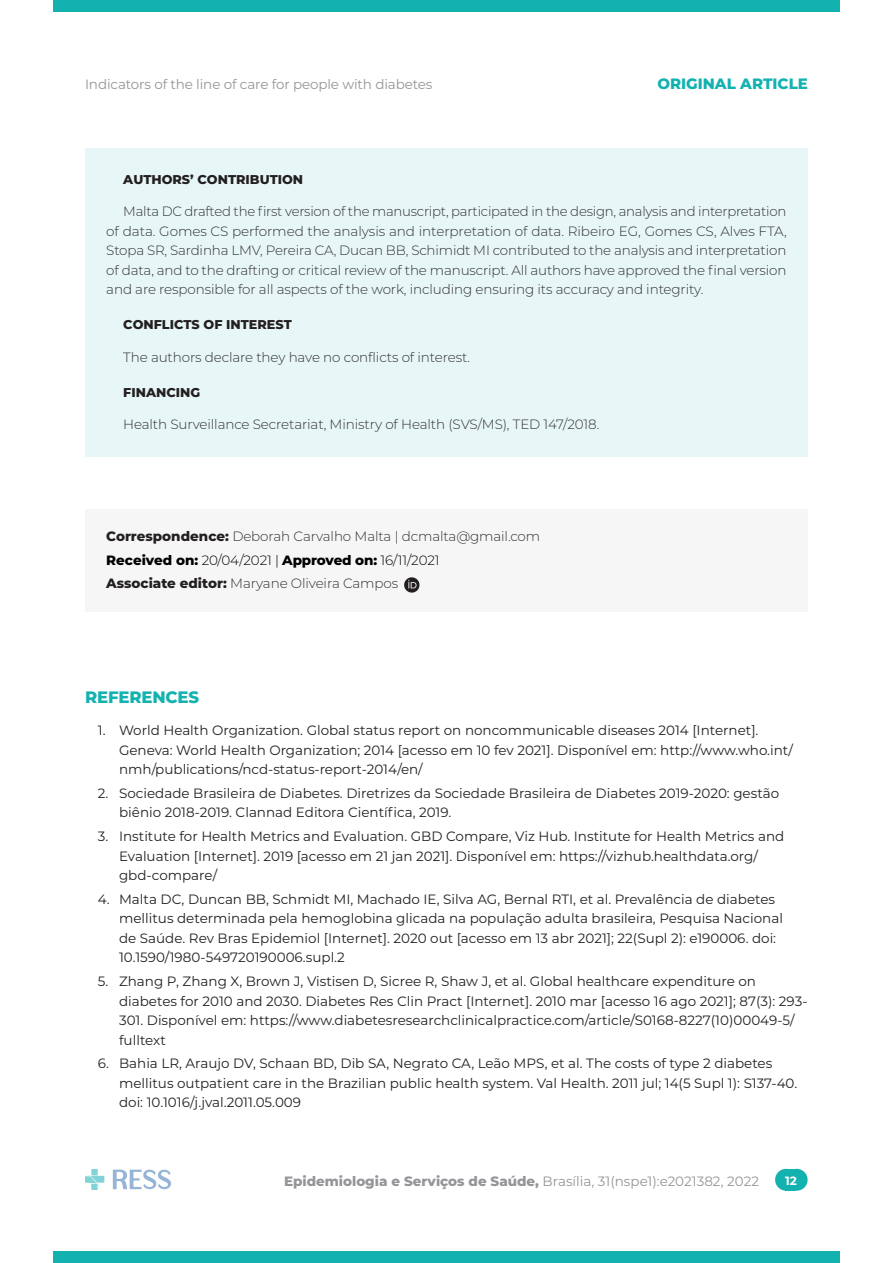
<style>
.page{position:relative;width:893px;height:1263px;background:#fff}
.page>*{position:absolute;margin:0;border:0;box-sizing:border-box;transform-origin:0 0}
.subtitulo{font:800 16.5px "Montserrat";letter-spacing:-.01em;color:#13b2b1}
.t1{font:800 15px "Montserrat";color:#13b2b1}
.t2{font:13.5px/19.5px "Montserrat";color:#231f20}
.nor_quadrofinal{font:300 13.5px/19.5px "Montserrat";letter-spacing:-.01em;color:#312f30;text-align:justify}
.t3{font:13.5px "Montserrat";letter-spacing:-.01em;color:#939598}
.nor_resumo{font:300 13.5px "Montserrat";letter-spacing:-.01em;color:#312f30}
.nor_resumo-2{font:800 13.5px "Montserrat";letter-spacing:-.01em;color:#000}
.subtitulo_quadrofina{font:800 12.75px "Montserrat";color:#231f20}
.t4{font:700 12px "Montserrat";color:#fff}
.s1{font-weight:800;color:#231f20}
.s2{font-weight:300}
.s3{font-weight:800}
</style>
<div class="page">
<div style="left:53px;top:1251px;width:787px;height:12px;background:#13b2b1"></div>
<div style="left:53px;top:0;width:787px;height:11px;background:#13b2b1"></div>
<img style="left:85px;top:1170px;width:85px;height:20px">
<div style="left:775px;top:1169px;width:22px;height:22px;background:#13b2b1;border-radius:50%"></div>
<div style="left:786px;top:1169px;width:22px;height:22px;background:#13b2b1;border-radius:50%"></div>
<div style="left:786px;top:1169px;width:10px;height:22px;background:#13b2b1"></div>
<div style="left:85px;top:149px;width:723px;height:308px;background:#e7f7f7"></div>
<div style="left:85px;top:509px;width:723px;height:102px;background:#f6f6f7"></div>
<svg style="left:404px;top:577px;width:16px;height:16px"></svg>
<p class="t3" style="left:85px;top:75px;width:349px">Indicators of the line of care for people with diabetes</p>
<p class="t1" style="left:657px;top:73px;width:152px">ORIGINAL ARTICLE</p>
<p class="subtitulo_quadrofina" style="left:123px;top:170px;width:181px">AUTHORS’ CONTRIBUTION</p>
<p class="nor_quadrofinal" style="left:106px;top:201px;width:682px;text-indent:17px">Malta DC drafted the first version of the manuscript, participated in the design, analysis and interpretation of data. Gomes CS performed the analysis and interpretation of data. Ribeiro EG, Gomes CS, Alves FTA, Stopa SR, Sardinha LMV, Pereira CA, Ducan BB, Schimidt MI contributed to the analysis and interpretation of data, and to the drafting or critical review of the manuscript. All authors have approved the final version and are responsible for all aspects of the work, including ensuring its accuracy and integrity.</p>
<p class="subtitulo_quadrofina" style="left:123px;top:315px;width:170px">CONFLICTS OF INTEREST</p>
<p class="nor_quadrofinal" style="left:123px;top:347px;width:348px">The authors declare they have no conflicts of interest.</p>
<p class="subtitulo_quadrofina" style="left:123px;top:383px;width:78px">FINANCING</p>
<p class="nor_quadrofinal" style="left:123px;top:414px;width:478px">Health Surveillance Secretariat, Ministry of Health (SVS/MS), TED 147/2018.</p>
<p class="nor_resumo" style="left:106px;top:527px;width:435px"><span class="s1">Correspondence:</span> Deborah Carvalho Malta | dcmalta@gmail.com</p>
<p class="nor_resumo-2" style="left:106px;top:550px;width:335px">Received on: <span class="s2">20/04/2021 |</span> Approved on: <span class="s2">16/11/2021</span></p>
<p class="nor_resumo" style="left:106px;top:574px;width:293px"><span class="s1">Associate editor:</span> Maryane Oliveira Campos</p>
<p class="subtitulo" style="left:85px;top:685px;width:116px">REFERENCES</p>
<p class="t2" style="left:119px;top:720px;width:675px;text-indent:-21px">1. World Health Organization. Global status report on noncommunicable diseases 2014 [Internet].<br>Geneva: World Health Organization; 2014 [acesso em 10 fev 2021]. Disponível em: http://www.who.int/ nmh/publications/ncd-status-report-2014/en/</p>
<p class="t2" style="left:119px;top:783px;width:662px;text-indent:-21px">2. Sociedade Brasileira de Diabetes. Diretrizes da Sociedade Brasileira de Diabetes 2019-2020: gestão biênio 2018-2019. Clannad Editora Científica, 2019.</p>
<p class="t2" style="left:119px;top:826px;width:667px;text-indent:-21px">3. Institute for Health Metrics and Evaluation. GBD Compare, Viz Hub. Institute for Health Metrics and<br>Evaluation [Internet]. 2019 [acesso em 21 jan 2021]. Disponível em: https://vizhub.healthdata.org/ gbd-compare/</p>
<p class="t2" style="left:119px;top:889px;width:665px;text-indent:-21px">4. Malta DC, Duncan BB, Schmidt MI, Machado IE, Silva AG, Bernal RTI, et al. Prevalência de diabetes mellitus determinada pela hemoglobina glicada na população adulta brasileira, Pesquisa Nacional de Saúde. Rev Bras Epidemiol [Internet]. 2020 out [acesso em 13 abr 2021]; 22(Supl 2): e190006. doi:<br>10.1590/1980-549720190006.supl.2</p>
<p class="t2" style="left:119px;top:971px;width:690px;text-indent:-21px">5. Zhang P, Zhang X, Brown J, Vistisen D, Sicree R, Shaw J, et al. Global healthcare expenditure on diabetes for 2010 and 2030. Diabetes Res Clin Pract [Internet]. 2010 mar [acesso 16 ago 2021]; 87(3): 293- 301. Disponível em: https://www.diabetesresearchclinicalpractice.com/article/S0168-8227(10)00049-5/ fulltext</p>
<p class="t2" style="left:119px;top:1053px;width:680px;text-indent:-21px">6. Bahia LR, Araujo DV, Schaan BD, Dib SA, Negrato CA, Leão MPS, et al. The costs of type 2 diabetes mellitus outpatient care in the Brazilian public health system. Val Health. 2011 jul; 14(5 Supl 1): S137-40. doi: 10.1016/j.jval.2011.05.009</p>
<p class="t3" style="left:284px;top:1172px;width:476px"><span class="s3">Epidemiologia e Serviços de Saúde,</span> Brasília, 31(nspe1):e2021382, 2022</p>
<p class="t4" style="left:785px;top:1172px;width:13px">12</p>
</div>
